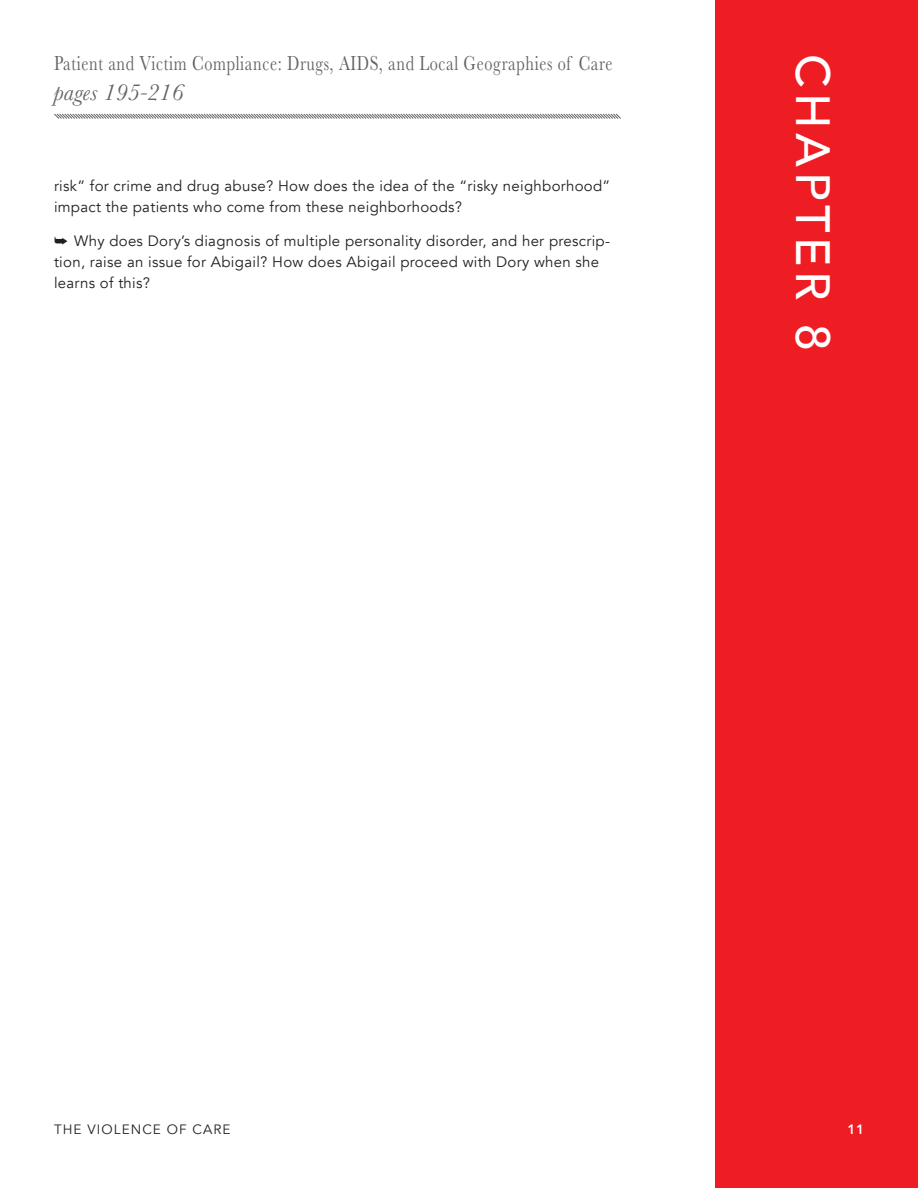
<style>
.page{position:relative;width:918px;height:1188px;background:#fff}
.page>*{position:absolute;margin:0;border:0;box-sizing:border-box;transform-origin:0 0}
.t1{font:500 48px "Avenir";letter-spacing:.1em;color:#fff}
.t2{font:italic 24px "Baskerville";color:#636366}
.t3{font:21px "Baskerville";letter-spacing:.04em;color:#636366;scale:.77 1}
.t4{font:15px/21px "Avenir";letter-spacing:.02em;color:#231f20}
.t5{font:13.5px "Avenir";letter-spacing:.08em;color:#231f20}
.t6{font:800 13.5px "Avenir";color:#fff}
</style>
<div class="page">
<div style="left:716px;top:0;width:202px;height:1188px;background:#ee1d23"></div>
<svg style="left:54px;top:113px;width:567px;height:6px"></svg>
<h3 class="t3" style="left:54px;top:50px;width:727px">Patient and Victim Compliance: Drugs, AIDS, and Local Geographies of Care</h3>
<h2 class="t2" style="left:54px;top:76px;width:131px">pages 195-216</h2>
<p class="t4" style="left:54px;top:175px;width:558px">risk” for crime and drug abuse? How does the idea of the “risky neighborhood” impact the patients who come from these neighborhoods?</p>
<p class="t4" style="left:54px;top:231px;width:558px">➥ Why does Dory’s diagnosis of multiple personality disorder, and her prescrip&shy;tion, raise an issue for Abigail? How does Abigail proceed with Dory when she learns of this?</p>
<h1 class="t1" style="left:854px;top:54px;width:298px;rotate:90deg">CHAPTER 8</h1>
<p class="t5" style="left:54px;top:1121px;width:178px">THE VIOLENCE OF CARE</p>
<p class="t6" style="left:847px;top:1119px;width:18px">11</p>
</div>
